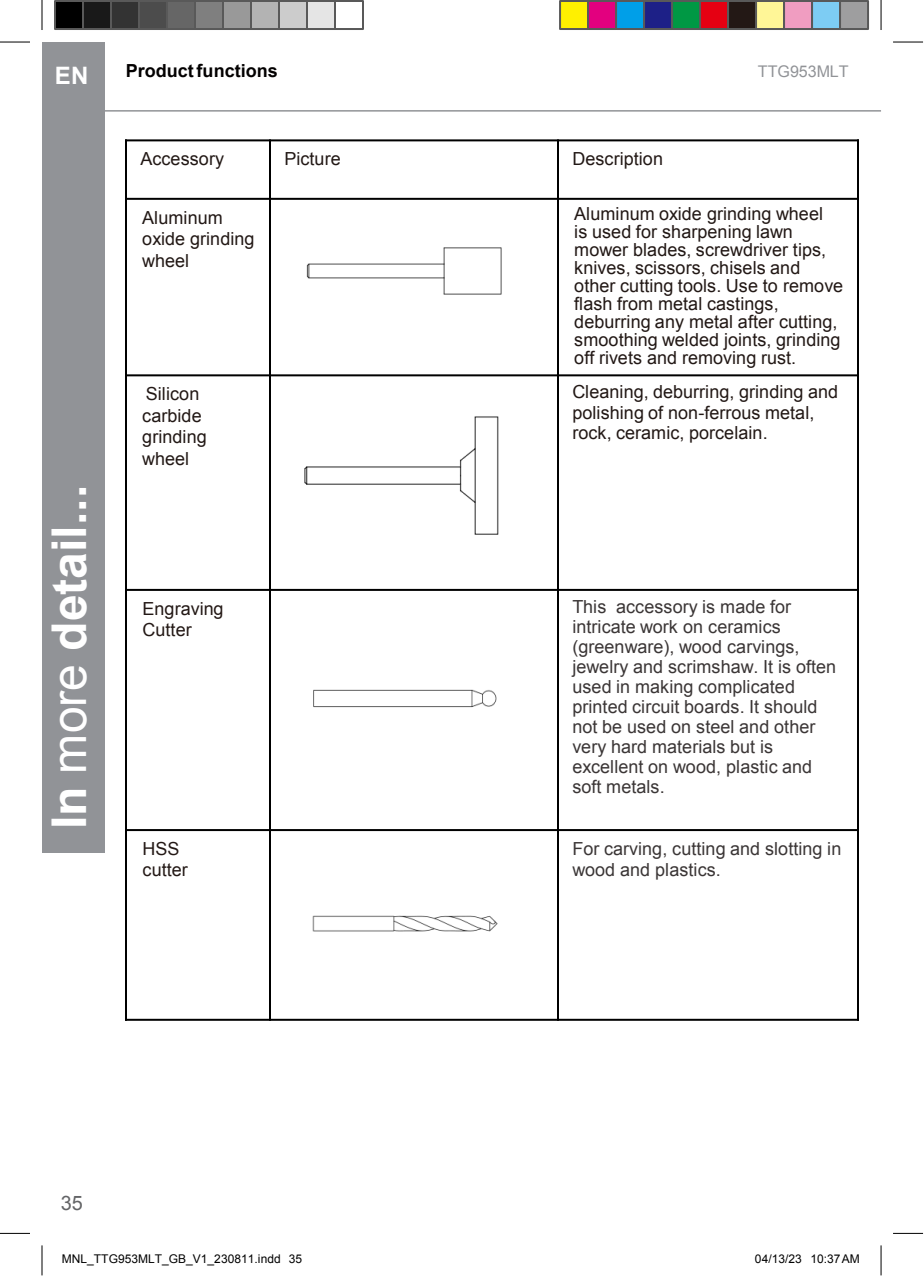
<style>
.page{position:relative;width:924px;height:1276px;background:#fff}
.page>*{position:absolute;margin:0;border:0;box-sizing:border-box;transform-origin:0 0}
.t1{font:700 48px/57.6px "Arial";color:#fff;text-align:center}
.t2{font:700 24px "Arial";color:#fff}
.t3{font:20px "Arial";color:#636466}
.t4{font:18px/18px "Arial";letter-spacing:.005em;color:#221815}
.t5{font:18px/20px "Arial";letter-spacing:.005em;color:#3b3636}
.t6{font:18px/21.6px "Arial";color:#231815}
.t7{font:700 18px "Arial";color:#030000}
.t8{font:16px "Arial";letter-spacing:-.005em;color:#919397}
.t9{font:12px "Arial";letter-spacing:.005em;color:#000}
.s1{font-weight:400}
</style>
<div class="page">
<hr style="left:104px;top:110px;width:777px;height:2px;background:#919397">
<div style="left:42px;top:42px;width:62px;height:810px;background:#919397"></div>
<hr style="left:0;top:42px;width:30px;height:1px;background:#000">
<hr style="left:893px;top:42px;width:30px;height:1px;background:#000">
<hr style="left:0;top:1232px;width:30px;height:1px;background:#000">
<hr style="left:893px;top:1232px;width:30px;height:1px;background:#000">
<hr style="left:42px;top:0;width:1px;height:30px;background:#000">
<hr style="left:42px;top:1245px;width:1px;height:30px;background:#000">
<hr style="left:881px;top:0;width:1px;height:30px;background:#000">
<hr style="left:881px;top:1245px;width:1px;height:30px;background:#000">
<div style="left:55px;top:1px;width:28px;height:28px;background:#000"></div>
<div style="left:54px;top:0;width:30px;height:30px;border:2px solid #595959"></div>
<div style="left:83px;top:1px;width:28px;height:28px;background:#191919"></div>
<div style="left:82px;top:0;width:30px;height:30px;border:2px solid #595959"></div>
<div style="left:111px;top:1px;width:28px;height:28px;background:#333"></div>
<div style="left:110px;top:0;width:30px;height:30px;border:2px solid #595959"></div>
<div style="left:139px;top:1px;width:28px;height:28px;background:#4c4c4c"></div>
<div style="left:138px;top:0;width:30px;height:30px;border:2px solid #595959"></div>
<div style="left:167px;top:1px;width:28px;height:28px;background:#666"></div>
<div style="left:166px;top:0;width:30px;height:30px;border:2px solid #595959"></div>
<div style="left:195px;top:1px;width:28px;height:28px;background:#7f7f7f"></div>
<div style="left:194px;top:0;width:30px;height:30px;border:2px solid #595959"></div>
<div style="left:223px;top:1px;width:28px;height:28px;background:#999"></div>
<div style="left:222px;top:0;width:30px;height:30px;border:2px solid #595959"></div>
<div style="left:251px;top:1px;width:28px;height:28px;background:#b3b3b3"></div>
<div style="left:250px;top:0;width:30px;height:30px;border:2px solid #595959"></div>
<div style="left:279px;top:1px;width:28px;height:28px;background:#ccc"></div>
<div style="left:278px;top:0;width:30px;height:30px;border:2px solid #595959"></div>
<div style="left:307px;top:1px;width:28px;height:28px;background:#e5e5e5"></div>
<div style="left:306px;top:0;width:30px;height:30px;border:2px solid #595959"></div>
<div style="left:334px;top:0;width:30px;height:30px;border:2px solid #595959"></div>
<div style="left:560px;top:1px;width:28px;height:28px;background:#fff000"></div>
<div style="left:559px;top:0;width:30px;height:30px;border:2px solid #595959"></div>
<div style="left:588px;top:1px;width:28px;height:28px;background:#e3007f"></div>
<div style="left:587px;top:0;width:30px;height:30px;border:2px solid #595959"></div>
<div style="left:616px;top:1px;width:28px;height:28px;background:#009fe8"></div>
<div style="left:615px;top:0;width:30px;height:30px;border:2px solid #595959"></div>
<div style="left:644px;top:1px;width:28px;height:28px;background:#1d2087"></div>
<div style="left:643px;top:0;width:30px;height:30px;border:2px solid #595959"></div>
<div style="left:672px;top:1px;width:28px;height:28px;background:#009844"></div>
<div style="left:671px;top:0;width:30px;height:30px;border:2px solid #595959"></div>
<div style="left:700px;top:1px;width:28px;height:28px;background:#e50012"></div>
<div style="left:699px;top:0;width:30px;height:30px;border:2px solid #595959"></div>
<div style="left:728px;top:1px;width:28px;height:28px;background:#231815"></div>
<div style="left:727px;top:0;width:30px;height:30px;border:2px solid #595959"></div>
<div style="left:756px;top:1px;width:28px;height:28px;background:#fff697"></div>
<div style="left:755px;top:0;width:30px;height:30px;border:2px solid #595959"></div>
<div style="left:784px;top:1px;width:28px;height:28px;background:#f09dc1"></div>
<div style="left:783px;top:0;width:30px;height:30px;border:2px solid #595959"></div>
<div style="left:812px;top:1px;width:28px;height:28px;background:#7dccf3"></div>
<div style="left:811px;top:0;width:30px;height:30px;border:2px solid #595959"></div>
<div style="left:840px;top:1px;width:28px;height:28px;background:#9e9e9f"></div>
<div style="left:839px;top:0;width:30px;height:30px;border:2px solid #595959"></div>
<hr style="left:269px;top:139px;width:2px;height:881px;background:#000">
<hr style="left:557px;top:139px;width:2px;height:881px;background:#000">
<hr style="left:125px;top:198px;width:734px;height:2px;background:#000">
<hr style="left:125px;top:374px;width:734px;height:2px;background:#000">
<hr style="left:125px;top:588px;width:734px;height:2px;background:#000">
<hr style="left:125px;top:828px;width:734px;height:2px;background:#000">
<hr style="left:125px;top:139px;width:2px;height:881px;background:#000">
<hr style="left:857px;top:139px;width:2px;height:881px;background:#000">
<hr style="left:125px;top:139px;width:734px;height:2px;background:#000">
<hr style="left:125px;top:1018px;width:734px;height:2px;background:#000">
<img style="left:312px;top:915px;width:186px;height:17px">
<img style="left:313px;top:689px;width:184px;height:19px">
<img style="left:306px;top:247px;width:196px;height:48px">
<img style="left:304px;top:416px;width:195px;height:119px">
<p class="t2" style="left:57px;top:59px;width:38px">GB</p>
<p class="t7" style="left:126px;top:59px;width:154px">Productfunctions</p>
<p class="t8" style="left:758px;top:61px;width:92px">TTG953MLT</p>
<p class="t2" style="left:55px;top:59px;width:35px">EN</p>
<p class="t4" style="left:140px;top:150px;width:85px">Accessory</p>
<p class="t4" style="left:284px;top:150px;width:58px">Picture</p>
<p class="t4" style="left:572px;top:150px;width:92px">Description</p>
<p class="t4" style="left:142px;top:206px;width:114px;line-height:21.6px">Aluminum oxide grinding wheel</p>
<p class="t4" style="left:574px;top:205px;width:250px">Aluminum oxide grinding wheel</p>
<p class="t4" style="left:574px;top:223px;width:270px">is used for sharpening lawn mower blades, screwdriver tips, knives, scissors, chisels and other cutting tools. Use to remove flash from metal castings, deburring any metal after cutting, smoothing welded joints, grinding off rivets and removing rust.</p>
<p class="t1" style="left:42px;top:828px;width:345px;rotate:-90deg">In <span class="s1">more</span> detail...</p>
<p class="t1" style="left:44px;top:491px;width:58px">ar te d.. .</p>
<p class="t4" style="left:142px;top:383px;width:66px;line-height:21.6px">Silicon carbide grinding wheel</p>
<p class="t4" style="left:572px;top:382px;width:267px;line-height:20px">Cleaning, deburring, grinding and polishing of non-ferrous metal, rock, ceramic, porcelain.</p>
<p class="t6" style="left:143px;top:597px;width:83px">Engraving<br>Cutter</p>
<p class="t5" style="left:572px;top:596px;width:265px">This accessory is made for intricate work on ceramics (greenware), wood carvings, jewelry and scrimshaw. It is often used in making complicated printed circuit boards. It should not be used on steel and other very hard materials but is excellent on wood, plastic and soft metals.</p>
<p class="t6" style="left:143px;top:837px;width:38px">HSS</p>
<p class="t6" style="left:143px;top:859px;width:47px">cutter</p>
<p class="t5" style="left:572px;top:837px;width:270px;line-height:21.6px">For carving, cutting and slotting in wood and plastics.</p>
<p class="t3" style="left:61px;top:1189px;width:24px">35</p>
<p class="t9" style="left:62px;top:1250px;width:242px">MNL_TTG953MLT_GB_V1_230811.indd 35</p>
<p class="t9" style="left:755px;top:1250px;width:106px">04/13/23 10:37AM</p>
</div>
